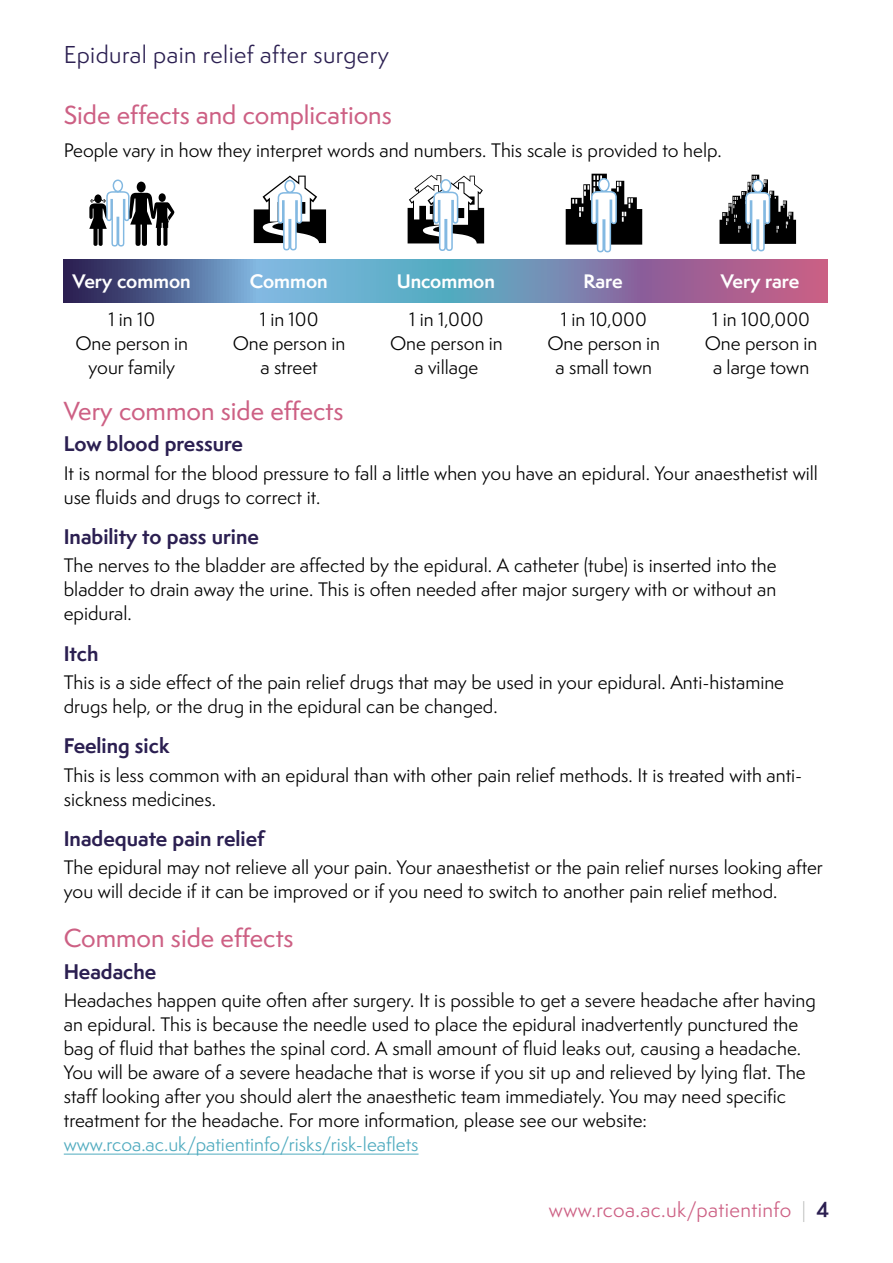
<style>
.page{position:relative;width:893px;height:1263px;background:#fff}
.page>*{position:absolute;margin:0;border:0;box-sizing:border-box;transform-origin:0 0}
.t1{font:500 24px "Semplicita Pro";color:#cd6084}
.t2{font:22.5px "Semplicita Pro";letter-spacing:.02em;color:#2b1f51}
.t3{font:700 19.5px "Semplicita Pro";color:#2b1f51}
.t4{font:19.35px "Semplicita Pro";letter-spacing:.02em;color:#cd6084}
.t5{font:18px/24px "Semplicita Pro";color:#000;text-align:center}
.t6{font:18px "Semplicita Pro";color:#50abbf}
.t7{font:700 18px "Semplicita Pro";color:#fff}
.s1{font-weight:300;color:#b5b6b5}
.s2{font-weight:700;color:#2b1f51}
</style>
<div class="page">
<svg style="left:89px;top:179px;width:85px;height:68px"></svg>
<svg style="left:254px;top:176px;width:72px;height:75px"></svg>
<svg style="left:408px;top:175px;width:76px;height:76px"></svg>
<svg style="left:566px;top:174px;width:76px;height:79px"></svg>
<svg style="left:719px;top:175px;width:77px;height:77px"></svg>
<svg style="left:64px;top:260px;width:764px;height:42px;background:#757fa9"></svg>
<hr style="left:64px;top:1154px;width:355px;height:1px;background:#50abbf">
<p class="t2" style="left:64px;top:38px;width:327px">Epidural pain relief after surgery</p>
<h1 class="t1" style="left:64px;top:98px;width:330px">Side effects and complications</h1>
<p class="t5" style="left:64px;top:138px;width:659px">People vary in how they interpret words and numbers. This scale is provided to help.</p>
<p class="t7" style="left:73px;top:267px;width:120px">Very common</p>
<p class="t7" style="left:250px;top:267px;width:79px">Common</p>
<p class="t7" style="left:397px;top:267px;width:100px">Uncommon</p>
<p class="t7" style="left:583px;top:267px;width:41px">Rare</p>
<p class="t7" style="left:721px;top:267px;width:80px">Very rare</p>
<p class="t5" style="left:75px;top:307px;width:114px">1 in 10<br>One person in your family</p>
<p class="t5" style="left:233px;top:307px;width:114px">1 in 100<br>One person in a street</p>
<p class="t5" style="left:390px;top:307px;width:114px">1 in 1,000<br>One person in a village</p>
<p class="t5" style="left:547px;top:307px;width:114px">1 in 10,000<br>One person in a small town</p>
<p class="t5" style="left:705px;top:307px;width:114px">1 in 100,000<br>One person in a large town</p>
<h1 class="t1" style="left:64px;top:393px;width:281px">Very common side effects</h1>
<p class="t3" style="left:64px;top:429px;width:181px">Low blood pressure</p>
<p class="t5" style="left:64px;top:461px;width:756px;text-align:left">It is normal for the blood pressure to fall a little when you have an epidural. Your anaesthetist will use fluids and drugs to correct it.</p>
<p class="t3" style="left:64px;top:522px;width:197px">Inability to pass urine</p>
<p class="t5" style="left:64px;top:553px;width:714px;text-align:justify">The nerves to the bladder are affected by the epidural. A catheter (tube) is inserted into the bladder to drain away the urine. This is often needed after major surgery with or without an epidural.</p>
<p class="t3" style="left:64px;top:639px;width:36px">Itch</p>
<p class="t5" style="left:64px;top:670px;width:722px;text-align:left">This is a side effect of the pain relief drugs that may be used in your epidural. Anti-histamine drugs help, or the drug in the epidural can be changed.</p>
<p class="t3" style="left:64px;top:731px;width:107px">Feeling sick</p>
<p class="t5" style="left:64px;top:763px;width:740px;text-align:left">This is less common with an epidural than with other pain relief methods. It is treated with anti&shy;sickness medicines.</p>
<p class="t3" style="left:64px;top:824px;width:202px">Inadequate pain relief</p>
<p class="t5" style="left:64px;top:855px;width:761px;text-align:left">The epidural may not relieve all your pain. Your anaesthetist or the pain relief nurses looking after you will decide if it can be improved or if you need to switch to another pain relief method.</p>
<h1 class="t1" style="left:64px;top:921px;width:231px">Common side effects</h1>
<p class="t3" style="left:64px;top:957px;width:94px">Headache</p>
<p class="t5" style="left:64px;top:988px;width:753px;text-align:left">Headaches happen quite often after surgery. It is possible to get a severe headache after having an epidural. This is because the needle used to place the epidural inadvertently punctured the bag of fluid that bathes the spinal cord. A small amount of fluid leaks out, causing a headache.<br>You will be aware of a severe headache that is worse if you sit up and relieved by lying flat. The staff looking after you should alert the anaesthetic team immediately. You may need specific treatment for the headache. For more information, please see our website:</p>
<p class="t6" style="left:64px;top:1132px;width:356px">www.rcoa.ac.uk/patientinfo/risks/risk-leaflets</p>
<p class="t4" style="left:549px;top:1196px;width:282px">www.rcoa.ac.uk/patientinfo <span class="s1">|</span> <span class="s2">4</span></p>
</div>
